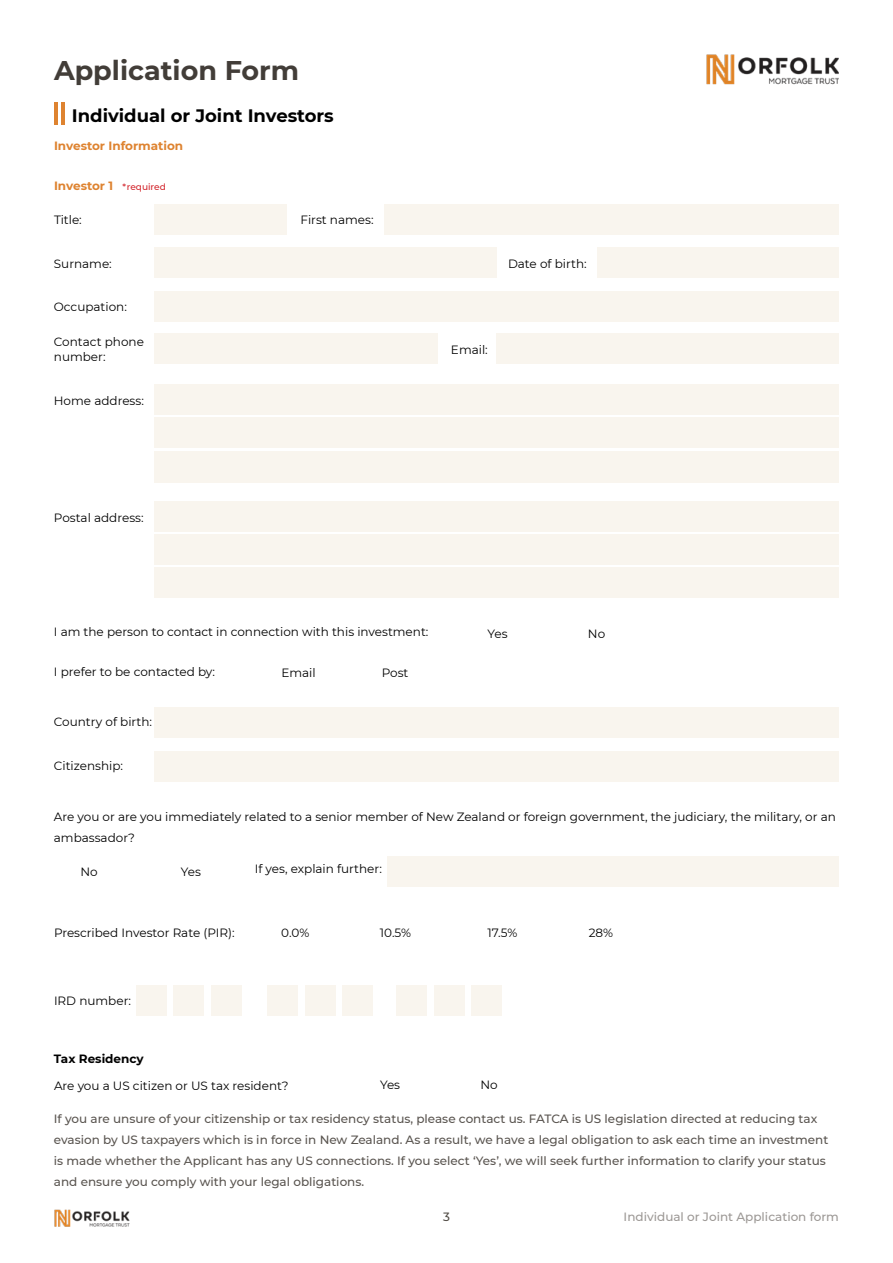
<style>
.page{position:relative;width:893px;height:1263px;background:#fff}
.page>*{position:absolute;margin:0;border:0;box-sizing:border-box;transform-origin:0 0}
.t1{font:700 27px "Montserrat";color:#423d38}
.t2{font:700 18px "Montserrat";color:#000}
.t3{font:12px/15px "Montserrat";color:#000}
.t4{font:500 12px/21px "Montserrat";color:#59544f}
.t5{font:500 12px "Montserrat";color:#9c9895}
.t6{font:700 12px "Montserrat";color:#de8330}
.t7{font:700 12px "Montserrat";color:#000}
.t8{font:500 12px "Montserrat";color:#504b44}
.t9{font:500 9px "Montserrat";color:#d2232a}
</style>
<div class="page">
<img style="left:54px;top:1209px;width:76px;height:18px">
<hr style="left:54px;top:102px;width:4px;height:22px;background:#de8330">
<hr style="left:61px;top:102px;width:4px;height:22px;background:#de8330">
<img style="left:706px;top:54px;width:133px;height:31px">
<div style="left:154px;top:205px;width:133px;height:30px;background:#f9f5ee"></div>
<div style="left:385px;top:205px;width:454px;height:30px;background:#f9f5ee"></div>
<div style="left:154px;top:248px;width:343px;height:30px;background:#f9f5ee"></div>
<div style="left:155px;top:291px;width:684px;height:30px;background:#f9f5ee"></div>
<div style="left:154px;top:334px;width:283px;height:30px;background:#f9f5ee"></div>
<div style="left:154px;top:385px;width:685px;height:30px;background:#f9f5ee"></div>
<div style="left:154px;top:502px;width:685px;height:30px;background:#f9f5ee"></div>
<div style="left:154px;top:418px;width:685px;height:30px;background:#f9f5ee"></div>
<div style="left:154px;top:535px;width:685px;height:30px;background:#f9f5ee"></div>
<div style="left:154px;top:451px;width:685px;height:31px;background:#f9f5ee"></div>
<div style="left:154px;top:568px;width:685px;height:30px;background:#f9f5ee"></div>
<div style="left:154px;top:708px;width:685px;height:30px;background:#f9f5ee"></div>
<div style="left:387px;top:856px;width:452px;height:30px;background:#f9f5ee"></div>
<div style="left:136px;top:986px;width:30px;height:30px;background:#f9f5ee"></div>
<div style="left:268px;top:986px;width:30px;height:30px;background:#f9f5ee"></div>
<div style="left:396px;top:986px;width:30px;height:30px;background:#f9f5ee"></div>
<div style="left:174px;top:986px;width:30px;height:30px;background:#f9f5ee"></div>
<div style="left:305px;top:986px;width:30px;height:30px;background:#f9f5ee"></div>
<div style="left:435px;top:986px;width:30px;height:30px;background:#f9f5ee"></div>
<div style="left:211px;top:986px;width:30px;height:30px;background:#f9f5ee"></div>
<div style="left:343px;top:986px;width:30px;height:30px;background:#f9f5ee"></div>
<div style="left:471px;top:986px;width:30px;height:30px;background:#f9f5ee"></div>
<div style="left:154px;top:752px;width:685px;height:30px;background:#f9f5ee"></div>
<div style="left:497px;top:334px;width:342px;height:30px;background:#f9f5ee"></div>
<div style="left:597px;top:248px;width:242px;height:30px;background:#f9f5ee"></div>
<h1 class="t1" style="left:54px;top:51px;width:247px">Application Form</h1>
<h2 class="t2" style="left:72px;top:102px;width:264px">Individual or Joint Investors</h2>
<p class="t6" style="left:54px;top:138px;width:131px">Investor Information</p>
<p class="t6" style="left:54px;top:177px;width:61px">Investor 1</p>
<p class="t3" style="left:54px;top:212px;width:29px">Title:</p>
<p class="t9" style="left:122px;top:180px;width:45px">*required</p>
<p class="t3" style="left:54px;top:255px;width:59px">Surname:</p>
<p class="t3" style="left:54px;top:299px;width:75px">Occupation:</p>
<p class="t3" style="left:54px;top:334px;width:92px">Contact phone number:</p>
<p class="t3" style="left:54px;top:393px;width:91px">Home address:</p>
<p class="t3" style="left:301px;top:212px;width:74px">First names:</p>
<p class="t3" style="left:508px;top:255px;width:80px">Date of birth:</p>
<p class="t3" style="left:451px;top:341px;width:38px">Email:</p>
<p class="t3" style="left:54px;top:510px;width:91px">Postal address:</p>
<p class="t3" style="left:54px;top:624px;width:376px">I am the person to contact in connection with this investment:</p>
<p class="t3" style="left:54px;top:664px;width:163px">I prefer to be contacted by:</p>
<p class="t3" style="left:54px;top:713px;width:100px">Country of birth:</p>
<p class="t3" style="left:54px;top:758px;width:71px">Citizenship:</p>
<p class="t3" style="left:281px;top:665px;width:36px">Email</p>
<p class="t3" style="left:382px;top:665px;width:28px">Post</p>
<p class="t3" style="left:488px;top:626px;width:22px">Yes</p>
<p class="t3" style="left:588px;top:626px;width:19px">No</p>
<p class="t3" style="left:54px;top:805px;width:783px;line-height:21px">Are you or are you immediately related to a senior member of New Zealand or foreign government, the judiciary, the military, or an ambassador?</p>
<p class="t3" style="left:80px;top:864px;width:19px">No</p>
<p class="t3" style="left:181px;top:864px;width:22px">Yes</p>
<p class="t3" style="left:255px;top:861px;width:129px">If yes, explain further:</p>
<p class="t3" style="left:54px;top:924px;width:182px">Prescribed Investor Rate (PIR):</p>
<p class="t3" style="left:281px;top:925px;width:30px">0.0%</p>
<p class="t3" style="left:380px;top:925px;width:33px">10.5%</p>
<p class="t3" style="left:487px;top:925px;width:31px">17.5%</p>
<p class="t3" style="left:589px;top:925px;width:26px">28%</p>
<p class="t3" style="left:54px;top:992px;width:79px">IRD number:</p>
<p class="t7" style="left:54px;top:1050px;width:91px">Tax Residency</p>
<p class="t3" style="left:54px;top:1077px;width:236px">Are you a US citizen or US tax resident?</p>
<p class="t3" style="left:380px;top:1077px;width:22px">Yes</p>
<p class="t3" style="left:480px;top:1077px;width:19px">No</p>
<p class="t4" style="left:54px;top:1108px;width:776px">If you are unsure of your citizenship or tax residency status, please contact us. FATCA is US legislation directed at reducing tax evasion by US taxpayers which is in force in New Zealand. As a result, we have a legal obligation to ask each time an investment is made whether the Applicant has any US connections. If you select ‘Yes’, we will seek further information to clarify your status and ensure you comply with your legal obligations.</p>
<p class="t8" style="left:443px;top:1208px;width:8px">3</p>
<p class="t5" style="left:624px;top:1208px;width:217px">Individual or Joint Application form</p>
</div>
